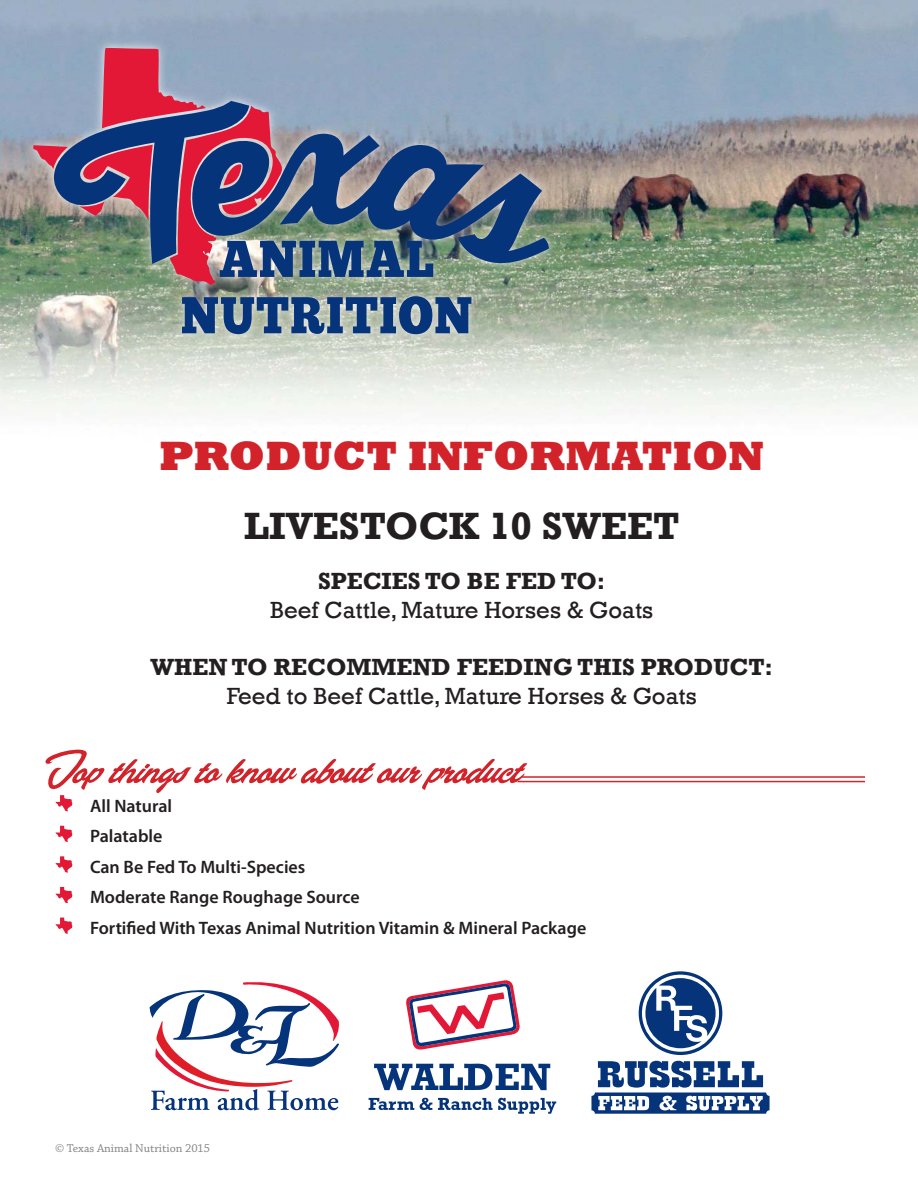
<style>
.page{position:relative;width:918px;height:1188px;background:#fff}
.page>*{position:absolute;margin:0;border:0;box-sizing:border-box;transform-origin:0 0}
.t1{font:63px "LHF Flash Script 1";color:#d2232a}
.t2{font:800 42px "Rockwell";color:#d2232a}
.t3{font:700 39px "Rockwell";color:#231f20}
.t4{font:24px "Rockwell";color:#231f20}
.t5{font:700 24px "Rockwell";color:#231f20}
.t6{font:600 18px/30.6px "Myriad Pro";color:#231f20}
.t7{font:12px "Chaparral Pro";color:#808285}
</style>
<div class="page">
<img style="left:0;top:48px;width:51px;height:370px">
<img style="left:562px;top:48px;width:356px;height:368px">
<img style="left:51px;top:346px;width:511px;height:72px">
<hr style="left:514px;top:776px;width:351px;height:2px;background:#d2232a">
<hr style="left:514px;top:781px;width:351px;height:1px;background:#d2232a">
<svg style="left:514px;top:776px;width:10px;height:7px"></svg>
<svg style="left:56px;top:795px;width:16px;height:17px"></svg>
<svg style="left:56px;top:826px;width:16px;height:16px"></svg>
<svg style="left:56px;top:856px;width:16px;height:17px"></svg>
<svg style="left:56px;top:887px;width:16px;height:16px"></svg>
<svg style="left:56px;top:918px;width:16px;height:16px"></svg>
<img style="left:21px;top:37px;width:541px;height:309px">
<svg style="left:182px;top:296px;width:289px;height:38px;background:#516f93"></svg>
<svg style="left:33px;top:48px;width:400px;height:237px;background:#857b90"></svg>
<img style="left:188px;top:134px;width:361px;height:135px">
<svg style="left:150px;top:982px;width:189px;height:129px"></svg>
<svg style="left:406px;top:980px;width:114px;height:70px"></svg>
<svg style="left:374px;top:1063px;width:176px;height:27px"></svg>
<svg style="left:369px;top:1097px;width:63px;height:14px"></svg>
<svg style="left:438px;top:1097px;width:118px;height:17px"></svg>
<svg style="left:591px;top:1061px;width:179px;height:53px"></svg>
<svg style="left:639px;top:971px;width:83px;height:84px"></svg>
<h2 class="t2" style="left:159px;top:431px;width:607px">PRODUCT INFORMATION</h2>
<h3 class="t3" style="left:244px;top:502px;width:437px">LIVESTOCK 10 SWEET</h3>
<h3 class="t5" style="left:318px;top:566px;width:289px">SPECIES TO BE FED TO:</h3>
<h3 class="t4" style="left:270px;top:595px;width:385px">Beef Cattle, Mature Horses &amp; Goats</h3>
<h3 class="t5" style="left:150px;top:653px;width:624px">WHEN TO RECOMMEND FEEDING THIS PRODUCT:</h3>
<h3 class="t4" style="left:227px;top:682px;width:471px">Feed to Beef Cattle, Mature Horses &amp; Goats</h3>
<h1 class="t1" style="left:47px;top:734px;width:475px">Top things to know about our product</h1>
<p class="t6" style="left:90px;top:791px;width:498px">All Natural<br>Palatable<br>Can Be Fed To Multi-Species<br>Moderate Range Roughage Source<br>Fortified With Texas Animal Nutrition Vitamin &amp; Mineral Package</p>
<p class="t7" style="left:55px;top:1141px;width:157px">© Texas Animal Nutrition 2015</p>
</div>
